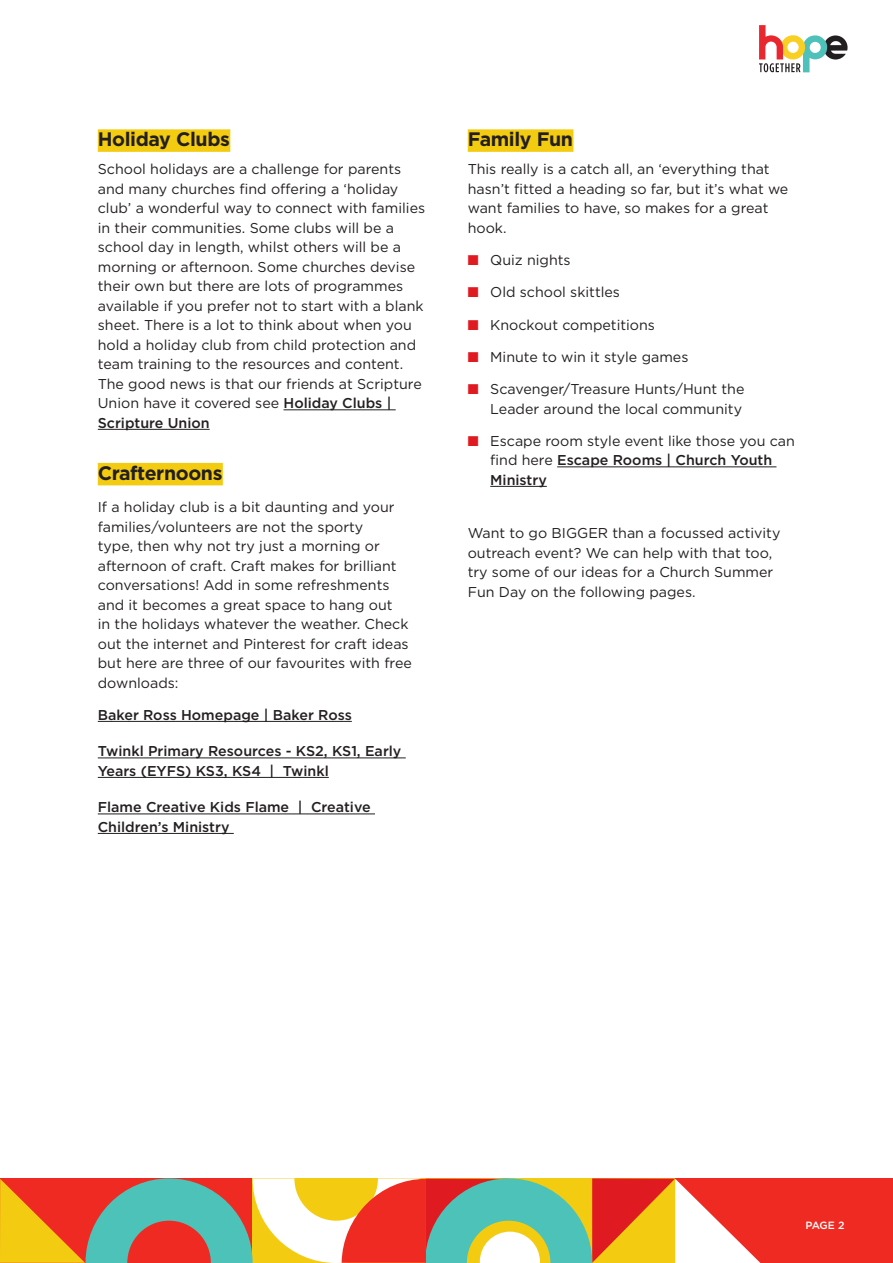
<style>
.page{position:relative;width:893px;height:1263px;background:#fff}
.page>*{position:absolute;margin:0;border:0;box-sizing:border-box;transform-origin:0 0}
.t1{font:700 19.5px "Gotham";letter-spacing:-.02em;color:#231f20}
.t2{font:14.25px/19.5px "Gotham";color:#231f20}
.t3{font:500 14.25px/19.5px "Gotham";color:#231f20}
.t4{font:500 10.5px "Gotham";color:#fff}
.s1{font-weight:500}
.s2{color:#e01a21}
</style>
<div class="page">
<div style="left:0;top:1178px;width:893px;height:85px;background:#ee2a23"></div>
<svg style="left:0;top:1178px;width:761px;height:85px"></svg>
<svg style="left:759px;top:25px;width:88px;height:47px"></svg>
<div style="left:98px;top:129px;width:132px;height:23px;background:#f3cc12"></div>
<hr style="left:284px;top:409px;width:112px;height:1px;background:#231f20">
<hr style="left:98px;top:429px;width:112px;height:1px;background:#231f20">
<div style="left:98px;top:463px;width:125px;height:22px;background:#f3cc12"></div>
<hr style="left:98px;top:721px;width:254px;height:1px;background:#231f20">
<hr style="left:98px;top:757px;width:308px;height:1px;background:#231f20">
<hr style="left:98px;top:777px;width:231px;height:1px;background:#231f20">
<hr style="left:98px;top:813px;width:277px;height:1px;background:#231f20">
<hr style="left:98px;top:833px;width:136px;height:1px;background:#231f20">
<div style="left:468px;top:129px;width:105px;height:23px;background:#f3cc12"></div>
<hr style="left:557px;top:466px;width:219px;height:1px;background:#231f20">
<hr style="left:490px;top:486px;width:57px;height:1px;background:#231f20">
<h1 class="t1" style="left:98px;top:127px;width:134px">Holiday Clubs</h1>
<p class="t2" style="left:98px;top:159px;width:329px">School holidays are a challenge for parents and many churches find offering a ‘holiday club’ a wonderful way to connect with families in their communities. Some clubs will be a school day in length, whilst others will be a morning or afternoon. Some churches devise their own but there are lots of programmes available if you prefer not to start with a blank sheet. There is a lot to think about when you hold a holiday club from child protection and team training to the resources and content.<br>The good news is that our friends at Scripture Union have it covered see <span class="s1">Holiday Clubs | Scripture Union</span></p>
<h1 class="t1" style="left:98px;top:460px;width:126px">Crafternoons</h1>
<p class="t2" style="left:98px;top:497px;width:316px">If a holiday club is a bit daunting and your families/volunteers are not the sporty<br>type, then why not try just a morning or afternoon of craft. Craft makes for brilliant conversations! Add in some refreshments and it becomes a great space to hang out<br>in the holidays whatever the weather. Check out the internet and Pinterest for craft ideas but here are three of our favourites with free downloads:</p>
<p class="t3" style="left:98px;top:705px;width:256px">Baker Ross Homepage | Baker Ross</p>
<p class="t3" style="left:98px;top:741px;width:305px">Twinkl Primary Resources - KS2, KS1, Early<br>Years (EYFS) KS3, KS4 | Twinkl</p>
<p class="t3" style="left:98px;top:797px;width:274px">Flame Creative Kids Flame | Creative<br>Children’s Ministry</p>
<h1 class="t1" style="left:468px;top:127px;width:107px">Family Fun</h1>
<p class="t2" style="left:468px;top:159px;width:322px">This really is a catch all, an ‘everything that hasn’t fitted a heading so far, but it’s what we want families to have, so makes for a great hook.</p>
<p class="t2" style="left:468px;top:250px;width:104px"><span class="s2">■</span> Quiz nights</p>
<p class="t2" style="left:468px;top:282px;width:154px"><span class="s2">■</span> Old school skittles</p>
<p class="t2" style="left:468px;top:315px;width:189px"><span class="s2">■</span> Knockout competitions</p>
<p class="t2" style="left:468px;top:347px;width:222px"><span class="s2">■</span> Minute to win it style games</p>
<p class="t2" style="left:468px;top:379px;width:278px;text-align:right"><span class="s2">■</span> Scavenger/Treasure Hunts/Hunt the<br>Leader around the local community</p>
<p class="t2" style="left:490px;top:431px;width:306px;text-indent:-23px"><span class="s2">■</span> Escape room style event like those you can find here <span class="s1">Escape Rooms | Church Youth<br>Ministry</span></p>
<p class="t2" style="left:468px;top:523px;width:314px">Want to go BIGGER than a focussed activity outreach event? We can help with that too, try some of our ideas for a Church Summer Fun Day on the following pages.</p>
<p class="t4" style="left:805px;top:1218px;width:40px">PAGE 2</p>
</div>
